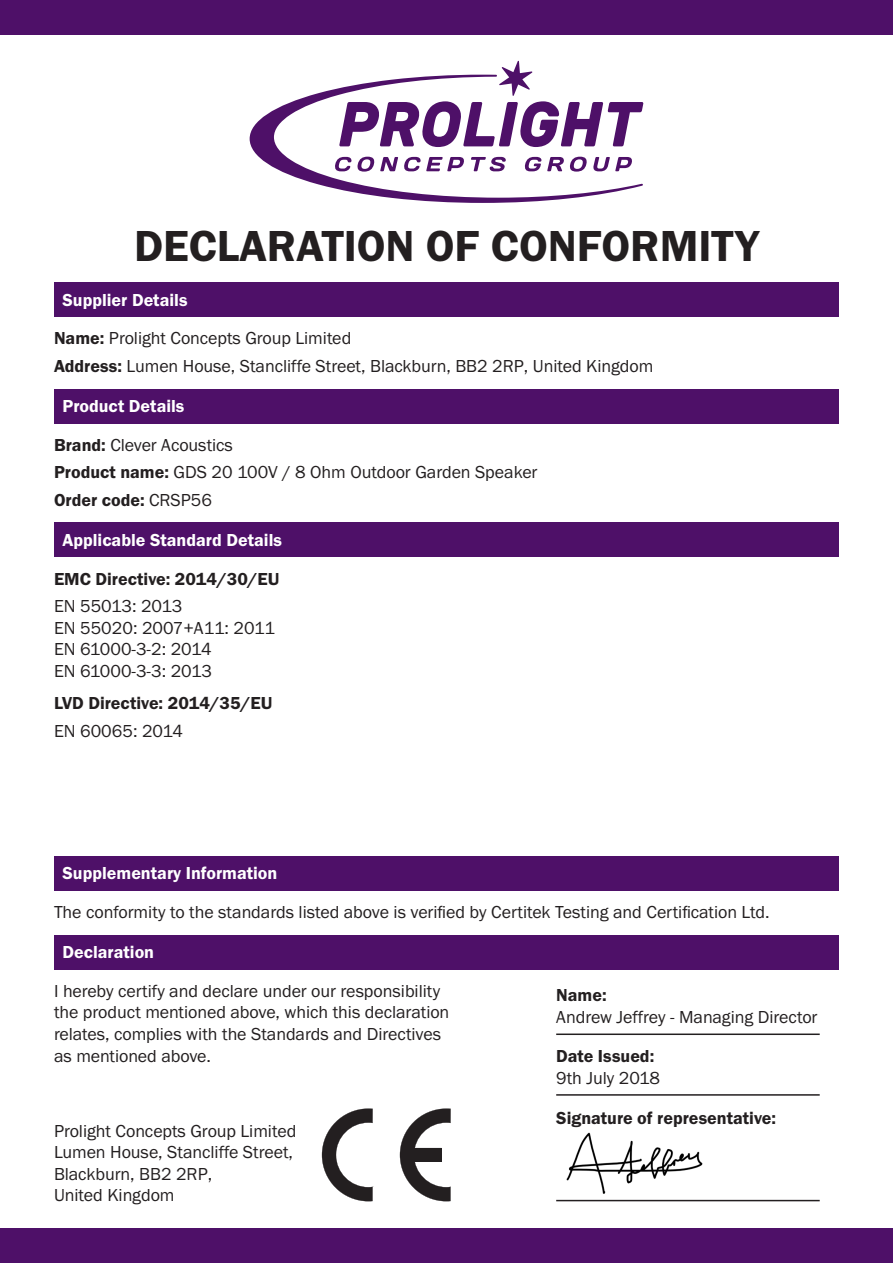
<style>
.page{position:relative;width:893px;height:1263px;background:#fff}
.page>*{position:absolute;margin:0;border:0;box-sizing:border-box;transform-origin:0 0}
.t1{font:600 45px "Franklin Gothic FS";color:#231f20}
.t2{font:18px/21.6px "Franklin Gothic FS";color:#231f20}
.t3{font:600 18px "Franklin Gothic FS";color:#231f20}
.t4{font:600 18px "Franklin Gothic FS";color:#fff}
.s1{font-weight:600}
.s2{font-weight:400}
</style>
<div class="page">
<div style="left:54px;top:283px;width:785px;height:34px;background:#4e1068"></div>
<div style="left:54px;top:389px;width:785px;height:34px;background:#4e1068"></div>
<div style="left:54px;top:523px;width:785px;height:34px;background:#4e1068"></div>
<div style="left:54px;top:856px;width:785px;height:34px;background:#4e1068"></div>
<div style="left:54px;top:935px;width:785px;height:34px;background:#4e1068"></div>
<div style="left:0;top:1229px;width:893px;height:34px;background:#4e1068"></div>
<div style="left:0;top:0;width:893px;height:34px;background:#4e1068"></div>
<svg style="left:322px;top:1108px;width:51px;height:93px"></svg>
<svg style="left:400px;top:1108px;width:51px;height:93px"></svg>
<hr style="left:556px;top:1033px;width:264px;height:2px;background:#231f20">
<hr style="left:556px;top:1094px;width:264px;height:2px;background:#231f20">
<img style="left:566px;top:1132px;width:137px;height:62px">
<hr style="left:556px;top:1200px;width:264px;height:1px;background:#231f20">
<svg style="left:250px;top:88px;width:393px;height:115px"></svg>
<svg style="left:339px;top:61px;width:304px;height:86px"></svg>
<svg style="left:334px;top:157px;width:131px;height:15px"></svg>
<svg style="left:471px;top:157px;width:35px;height:14px"></svg>
<svg style="left:524px;top:157px;width:109px;height:15px"></svg>
<p class="t1" style="left:134px;top:221px;width:626px">DECLARATION OF CONFORMITY</p>
<p class="t4" style="left:63px;top:290px;width:127px">Supplier Details</p>
<p class="t2" style="left:54px;top:328px;width:299px"><span class="s1">Name:</span> Prolight Concepts Group Limited</p>
<p class="t2" style="left:54px;top:355px;width:601px"><span class="s1">Address:</span> Lumen House, Stancliffe Street, Blackburn, BB2 2RP, United Kingdom</p>
<p class="t4" style="left:63px;top:396px;width:123px">Product Details</p>
<p class="t2" style="left:54px;top:434px;width:180px"><span class="s1">Brand:</span> Clever Acoustics</p>
<p class="t2" style="left:54px;top:462px;width:485px"><span class="s1">Product name:</span> GDS 20 100V / 8 Ohm Outdoor Garden Speaker</p>
<p class="t3" style="left:54px;top:490px;width:160px">Order code: <span class="s2">CRSP56</span></p>
<p class="t4" style="left:63px;top:530px;width:221px">Applicable Standard Details</p>
<p class="t3" style="left:54px;top:568px;width:227px">EMC Directive: 2014/30/EU</p>
<p class="t2" style="left:54px;top:596px;width:130px">EN 55013: 2013</p>
<p class="t2" style="left:54px;top:617px;width:222px">EN 55020: 2007+A11: 2011</p>
<p class="t2" style="left:54px;top:639px;width:159px">EN 61000-3-2: 2014</p>
<p class="t2" style="left:54px;top:660px;width:160px">EN 61000-3-3: 2013</p>
<p class="t3" style="left:54px;top:693px;width:220px">LVD Directive: 2014/35/EU</p>
<p class="t2" style="left:54px;top:720px;width:131px">EN 60065: 2014</p>
<p class="t4" style="left:63px;top:863px;width:216px">Supplementary Information</p>
<p class="t2" style="left:54px;top:901px;width:717px">The conformity to the standards listed above is verified by Certitek Testing and Certification Ltd.</p>
<p class="t4" style="left:63px;top:942px;width:93px">Declaration</p>
<p class="t2" style="left:54px;top:980px;width:397px">I hereby certify and declare under our responsibility the product mentioned above, which this declaration relates, complies with the Standards and Directives as mentioned above.</p>
<p class="t2" style="left:54px;top:1120px;width:244px">Prolight Concepts Group Limited</p>
<p class="t2" style="left:54px;top:1141px;width:241px">Lumen House, Stancliffe Street,<br>Blackburn, BB2 2RP,<br>United Kingdom</p>
<p class="t2" style="left:556px;top:984px;width:263px"><span class="s1">Name:<br></span>Andrew Jeffrey - Managing Director</p>
<p class="t3" style="left:556px;top:1046px;width:100px">Date Issued:</p>
<p class="t2" style="left:556px;top:1067px;width:106px">9th July 2018</p>
<p class="t3" style="left:556px;top:1108px;width:221px">Signature of representative:</p>
</div>
